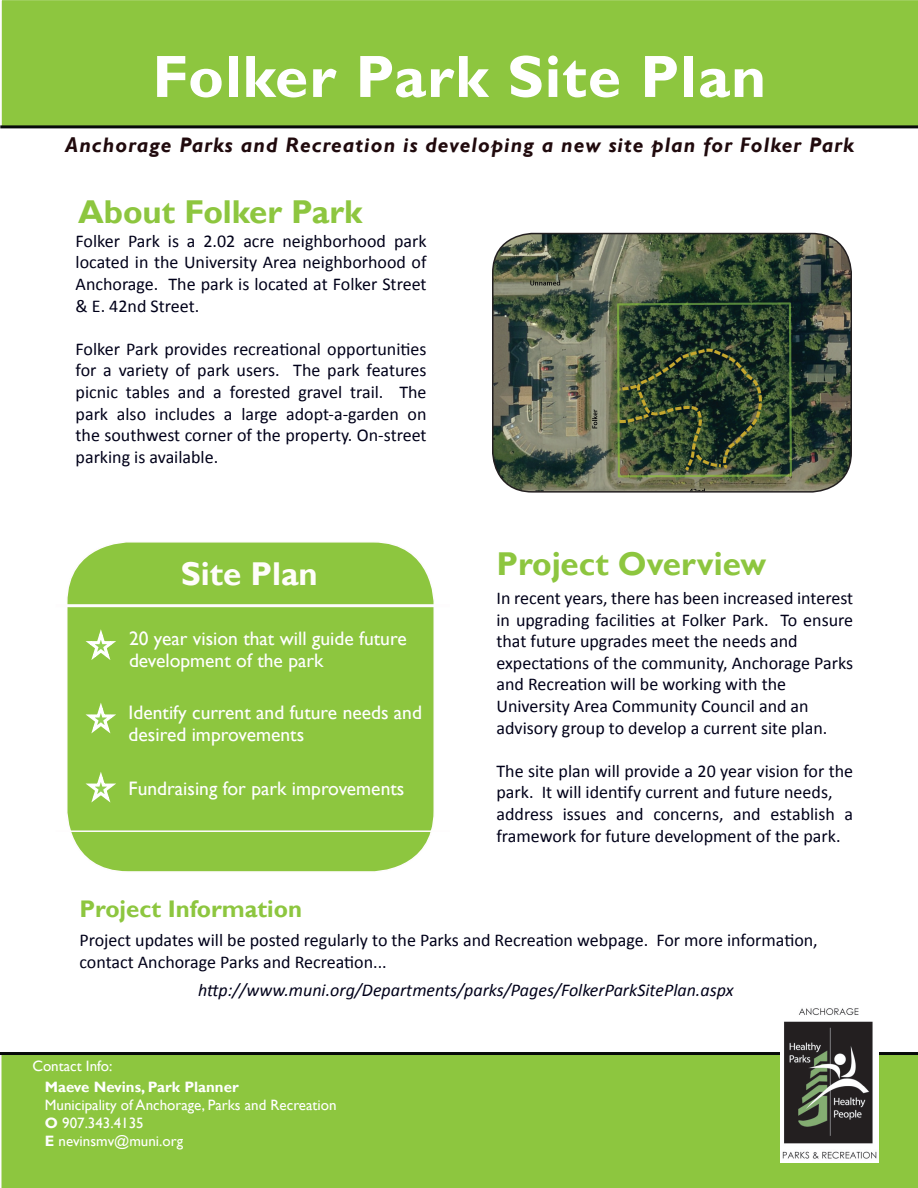
<style>
.page{position:relative;width:918px;height:1188px;background:#fff}
.page>*{position:absolute;margin:0;border:0;box-sizing:border-box;transform-origin:0 0}
.t1{font:700 60px "Gill Sans";letter-spacing:.02em;color:#fff}
.t2{font:700 33px "Gill Sans";color:#8dc63f}
.t3{font:700 33px "Gill Sans";color:#fffdfa}
.t4{font:700 24px "Gill Sans";color:#8dc63f}
.t5{font:italic 700 21px "Gill Sans";letter-spacing:.05em;color:#200a0d}
.t6{font:19.5px/22.5px "Gill Sans";color:#fff}
.t7{font:18px/21.6px "Calibri";color:#000019}
.t8{font:italic 18px "Calibri";color:#000019}
.t9{font:15px "Gill Sans";color:#fff}
.t10{font:700 15px "Gill Sans";color:#fff}
.s1{font-weight:700}
</style>
<div class="page">
<div style="left:0;top:0;width:918px;height:129px;background:#8dc63f"></div>
<div style="left:1px;top:1055px;width:917px;height:133px;background:#8dc63f"></div>
<div style="left:67px;top:542px;width:367px;height:330px;background:#8dc63f;border-radius:61px"></div>
<div style="left:66px;top:541px;width:369px;height:332px;border:2px solid #fefcfd;border-radius:61px"></div>
<img style="left:493px;top:234px;width:358px;height:258px">
<div style="left:492px;top:233px;width:360px;height:260px;border:2px solid #231f20;border-radius:40px"></div>
<hr style="left:56px;top:604px;width:394px;height:3px;background:#fefcfd">
<hr style="left:56px;top:830px;width:394px;height:2px;background:#fefcfd">
<hr style="left:0;top:1052px;width:918px;height:3px;background:#070b0a">
<img style="left:781px;top:1008px;width:97px;height:154px">
<hr style="left:0;top:125px;width:918px;height:3px;background:#070b0a">
<svg style="left:86px;top:629px;width:30px;height:31px"></svg>
<svg style="left:86px;top:702px;width:30px;height:31px"></svg>
<svg style="left:86px;top:772px;width:30px;height:30px"></svg>
<p class="t1" style="left:153px;top:41px;width:615px">Folker Park Site Plan</p>
<p class="t5" style="left:65px;top:133px;width:790px">Anchorage Parks and Recreation is developing a new site plan for Folker Park</p>
<p class="t2" style="left:78px;top:192px;width:286px">About Folker Park</p>
<p class="t7" style="left:76px;top:230px;width:352px;text-align:justify">Folker Park is a 2.02 acre neighborhood park located in the University Area neighborhood of Anchorage. The park is located at Folker Street &amp; E. 42nd Street.</p>
<p class="t7" style="left:76px;top:338px;width:353px;text-align:justify">Folker Park provides recreational opportunities for a variety of park users. The park features picnic tables and a forested gravel trail. The park also includes a large adopt-a-garden on the southwest corner of the property. On-street parking is available.</p>
<p class="t3" style="left:181px;top:554px;width:139px">Site Plan</p>
<p class="t6" style="left:129px;top:628px;width:279px">20 year vision that will guide future</p>
<p class="t6" style="left:129px;top:650px;width:196px">development of the park</p>
<p class="t6" style="left:129px;top:701px;width:295px">Identify current and future needs and desired improvements</p>
<p class="t6" style="left:129px;top:778px;width:277px">Fundraising for park improvements</p>
<p class="t4" style="left:80px;top:895px;width:224px">Project Information</p>
<p class="t2" style="left:496px;top:544px;width:271px">Project Overview</p>
<p class="t7" style="left:496px;top:587px;width:358px;text-align:justify">In recent years, there has been increased interest in upgrading facilities at Folker Park. To ensure that future upgrades meet the needs and</p>
<p class="t7" style="left:496px;top:652px;width:358px">expectations of the community, Anchorage Parks and Recreation will be working with the</p>
<p class="t7" style="left:496px;top:695px;width:314px">University Area Community Council and an</p>
<p class="t7" style="left:496px;top:717px;width:332px">advisory group to develop a current site plan.</p>
<p class="t7" style="left:496px;top:760px;width:358px">The site plan will provide a 20 year vision for the park. It will identify current and future needs,</p>
<p class="t7" style="left:496px;top:803px;width:358px">address issues and concerns, and establish a framework for future development of the park.</p>
<p class="t7" style="left:80px;top:929px;width:740px">Project updates will be posted regularly to the Parks and Recreation webpage. For more information, contact Anchorage Parks and Recreation...</p>
<p class="t8" style="left:198px;top:978px;width:537px">http://www.muni.org/Departments/parks/Pages/FolkerParkSitePlan.aspx</p>
<p class="t9" style="left:32px;top:1057px;width:81px">Contact Info:</p>
<p class="t10" style="left:45px;top:1078px;width:195px">Maeve Nevins, Park Planner</p>
<p class="t9" style="left:45px;top:1096px;width:293px">Municipality of Anchorage, Parks and Recreation</p>
<p class="t9" style="left:45px;top:1114px;width:100px"><span class="s1">O</span> 907.343.4135</p>
<p class="t9" style="left:45px;top:1132px;width:140px"><span class="s1">E</span> nevinsmv@muni.org</p>
</div>
